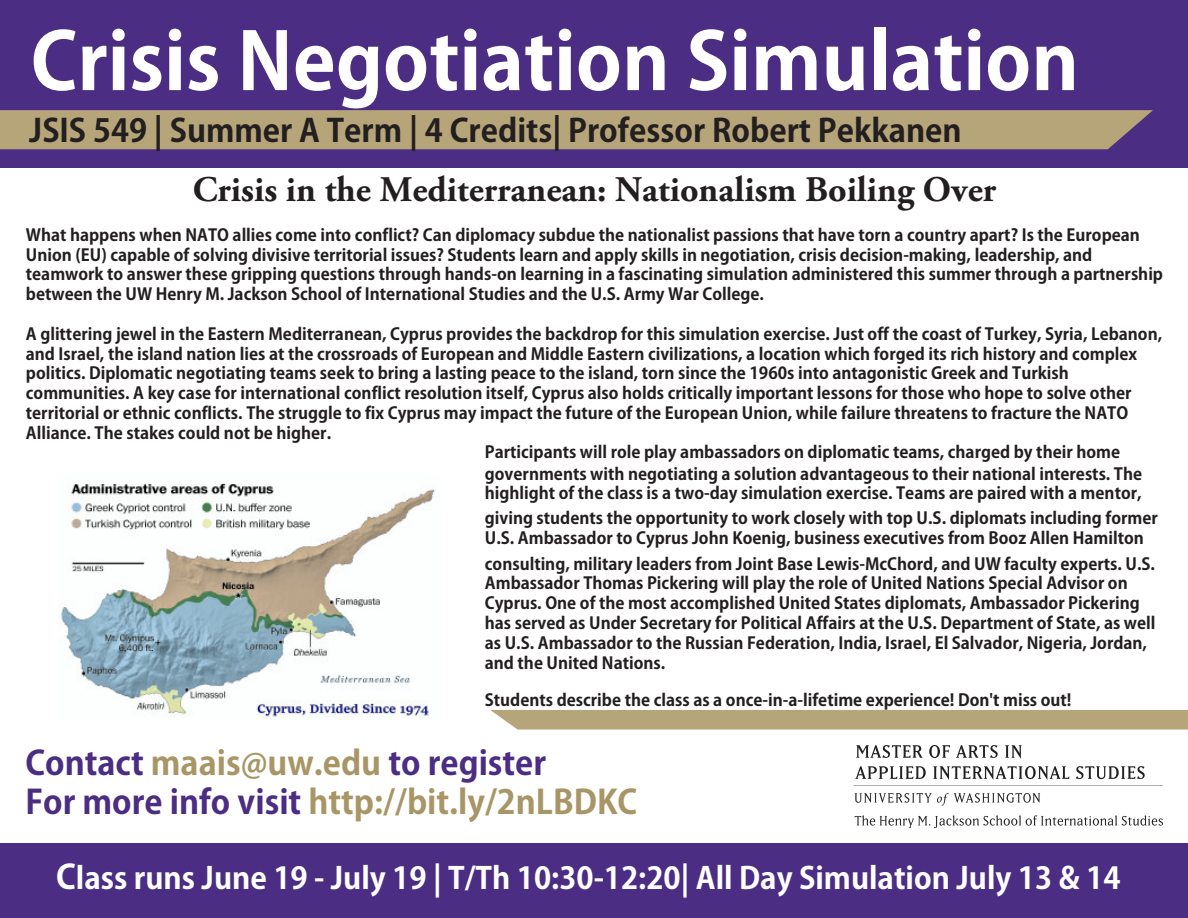
<style>
.page{position:relative;width:1188px;height:918px;background:#fff}
.page>*{position:absolute;margin:0;border:0;box-sizing:border-box;transform-origin:0 0}
.t1{font:700 78px "Adobe Gothic Std";color:#fff}
.t2{font:700 36px "Adobe Garamond Pro";color:#231f20}
.t3{font:700 33px/39.6px "Adobe Gothic Std";color:#4b2e83}
.t4{font:700 31.5px "Adobe Gothic Std";color:#231f20}
.t5{font:700 30px "Adobe Gothic Std";color:#fff}
.t6{font:700 16.5px/19.8px "Adobe Gothic Std";color:#231f20}
.s1{color:#a89667}
.s2{font-size:33px}
</style>
<div class="page">
<div style="left:0;top:0;width:1188px;height:167px;background:#4b2e83"></div>
<div style="left:0;top:843px;width:1188px;height:75px;background:#4b2e83"></div>
<div style="left:490px;top:710px;width:698px;height:20px;background:#b7a57a"></div>
<div style="left:0;top:110px;width:1153px;height:39px;background:#b7a57a"></div>
<img style="left:854px;top:745px;width:309px;height:83px">
<img style="left:61px;top:483px;width:375px;height:235px">
<h1 class="t1" style="left:31px;top:14px;width:1050px">Crisis Negotiation Simulation</h1>
<h3 class="t4" style="left:29px;top:112px;width:934px">JSIS 549 | Summer A Term | 4 Credits| Professor Robert Pekkanen</h3>
<h2 class="t2" style="left:193px;top:168px;width:805px">Crisis in the Mediterranean: Nationalism Boiling Over</h2>
<p class="t6" style="left:26px;top:225px;width:1139px">What happens when NATO allies come into conflict? Can diplomacy subdue the nationalist passions that have torn a country apart? Is the European Union (EU) capable of solving divisive territorial issues? Students learn and apply skills in negotiation, crisis decision-making, leadership, and teamwork to answer these gripping questions through hands-on learning in a fascinating simulation administered this summer through a partnership between the UW Henry M. Jackson School of International Studies and the U.S. Army War College.</p>
<p class="t6" style="left:26px;top:324px;width:1138px">A glittering jewel in the Eastern Mediterranean, Cyprus provides the backdrop for this simulation exercise. Just off the coast of Turkey, Syria, Lebanon, and Israel, the island nation lies at the crossroads of European and Middle Eastern civilizations, a location which forged its rich history and complex politics. Diplomatic negotiating teams seek to bring a lasting peace to the island, torn since the 1960s into antagonistic Greek and Turkish communities. A key case for international conflict resolution itself, Cyprus also holds critically important lessons for those who hope to solve other territorial or ethnic conflicts. The struggle to fix Cyprus may impact the future of the European Union, while failure threatens to fracture the NATO Alliance. The stakes could not be higher.</p>
<p class="t6" style="left:485px;top:442px;width:659px;line-height:21.6px">Participants will role play ambassadors on diplomatic teams, charged by their home governments with negotiating a solution advantageous to their national interests. The</p>
<p class="t6" style="left:485px;top:482px;width:674px;line-height:24.5px">highlight of the class is a two-day simulation exercise. Teams are paired with a mentor, giving students the opportunity to work closely with top U.S. diplomats including former</p>
<p class="t6" style="left:485px;top:525px;width:672px;line-height:26px">U.S. Ambassador to Cyprus John Koenig, business executives from Booz Allen Hamilton consulting, military leaders from Joint Base Lewis-McChord, and UW faculty experts. U.S.</p>
<p class="t6" style="left:485px;top:574px;width:672px">Ambassador Thomas Pickering will play the role of United Nations Special Advisor on Cyprus. One of the most accomplished United States diplomats, Ambassador Pickering has served as Under Secretary for Political Affairs at the U.S. Department of State, as well as U.S. Ambassador to the Russian Federation, India, Israel, El Salvador, Nigeria, Jordan, and the United Nations.</p>
<p class="t6" style="left:485px;top:690px;width:588px">Students describe the class as a once-in-a-lifetime experience! Don't miss out!</p>
<h3 class="t3" style="left:25px;top:743px;width:613px">Contact <span class="s1">maais@uw.edu</span> to register<br>For more info visit <span class="s1">http://bit.ly/2nLBDKC</span></h3>
<h3 class="t5" style="left:56px;top:860px;width:1066px"><span class="s2">C</span>lass runs June 19 - July 19 | T/Th 10:30-12:20| All Day Simulation July 13 &amp; 14</h3>
</div>
